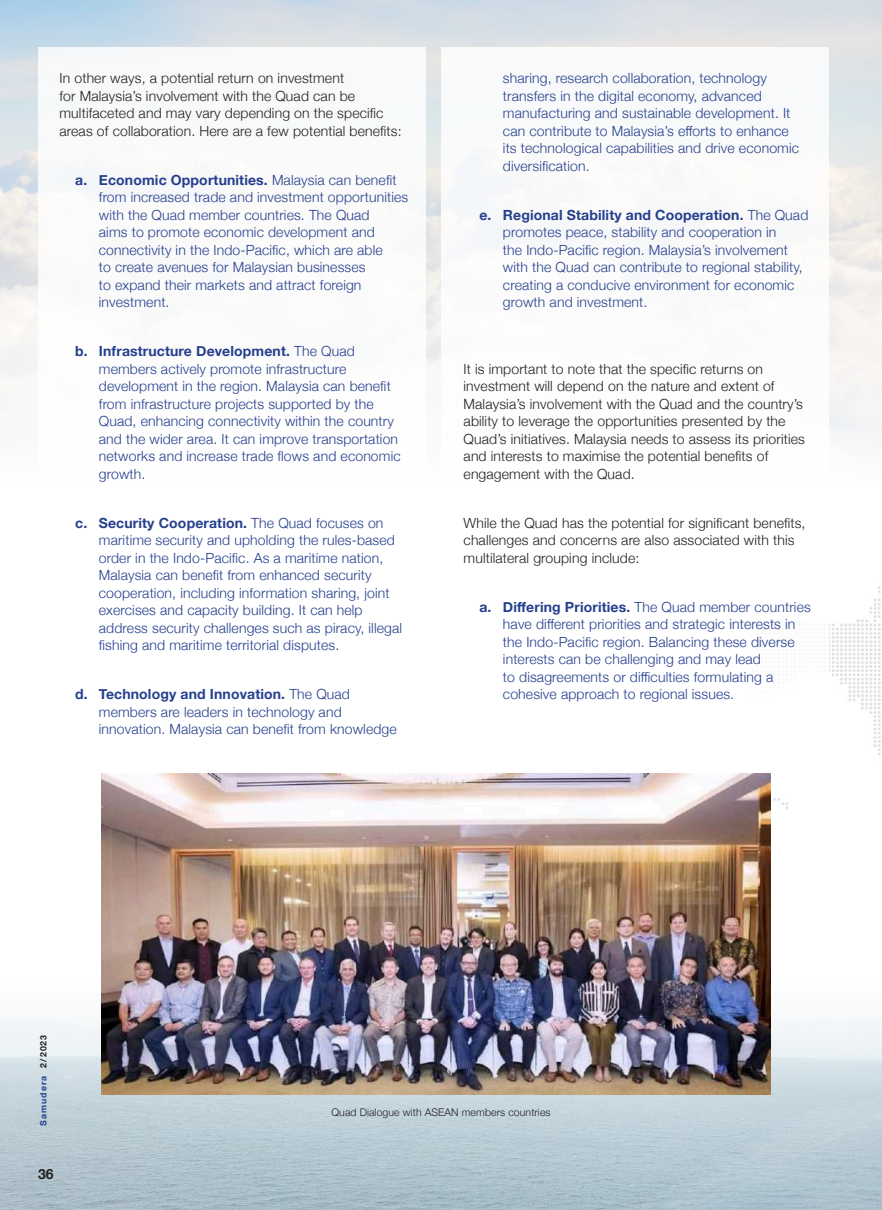
<style>
.page{position:relative;width:882px;height:1210px;background:#fff}
.page>*{position:absolute;margin:0;border:0;box-sizing:border-box;transform-origin:0 0}
.t1{font:300 14px/17.5px "Helvetica Neue";letter-spacing:.01em;color:#253f8e}
.t2{font:300 14px/17.5px "Helvetica Neue";letter-spacing:.01em;color:#231f20}
.t3{font:700 14px "Helvetica Neue";color:#231f20}
.t4{font:300 10.5px "Helvetica Neue";letter-spacing:.01em;color:#231f20}
.t5{font:700 8.75px "Helvetica Neue";letter-spacing:.12em;color:#253f8e}
.s1{font-weight:700}
.s2{color:#231f20}
</style>
<div class="page">
<img style="left:0;top:982px;width:882px;height:228px">
<img style="left:733px;top:462px;width:149px;height:578px">
<div style="left:441px;top:47px;width:387px;height:680px;background:#fff"></div>
<img style="left:102px;top:774px;width:668px;height:320px">
<p class="t2" style="left:60px;top:68px;width:344px">In other ways, a potential return on investment<br>for Malaysia’s involvement with the Quad can be multifaceted and may vary depending on the specific areas of collaboration. Here are a few potential benefits:</p>
<p class="t1" style="left:99px;top:170px;width:311px;text-indent:-24px"><span class="s1">a. Economic Opportunities.</span> Malaysia can benefit from increased trade and investment opportunities with the Quad member countries. The Quad<br>aims to promote economic development and connectivity in the Indo-Pacific, which are able<br>to create avenues for Malaysian businesses<br>to expand their markets and attract foreign investment.</p>
<p class="t1" style="left:99px;top:341px;width:303px;text-indent:-24px"><span class="s1">b. Infrastructure Development.</span> The Quad members actively promote infrastructure development in the region. Malaysia can benefit from infrastructure projects supported by the Quad, enhancing connectivity within the country and the wider area. It can improve transportation networks and increase trade flows and economic growth.</p>
<p class="t1" style="left:99px;top:513px;width:305px;text-indent:-24px"><span class="s1">c. Security Cooperation.</span> The Quad focuses on maritime security and upholding the rules-based order in the Indo-Pacific. As a maritime nation, Malaysia can benefit from enhanced security cooperation, including information sharing, joint exercises and capacity building. It can help address security challenges such as piracy, illegal fishing and maritime territorial disputes.</p>
<p class="t1" style="left:99px;top:684px;width:299px;text-indent:-24px"><span class="s1">d. Technology and Innovation.</span> The Quad members are leaders in technology and innovation. Malaysia can benefit from knowledge</p>
<p class="t1" style="left:503px;top:68px;width:298px">sharing, research collaboration, technology transfers in the digital economy, advanced manufacturing and sustainable development. It can contribute to Malaysia’s efforts to enhance its technological capabilities and drive economic diversification.</p>
<p class="t1" style="left:503px;top:205px;width:307px;text-indent:-24px"><span class="s1">e. Regional Stability and Cooperation.</span> The Quad promotes peace, stability and cooperation in<br>the Indo-Pacific region. Malaysia’s involvement with the Quad can contribute to regional stability, creating a conducive environment for economic growth and investment.</p>
<p class="t2" style="left:464px;top:359px;width:343px">It is important to note that the specific returns on investment will depend on the nature and extent of Malaysia’s involvement with the Quad and the country’s ability to leverage the opportunities presented by the Quad’s initiatives. Malaysia needs to assess its priorities and interests to maximise the potential benefits of engagement with the Quad.</p>
<p class="t2" style="left:464px;top:513px;width:343px">While the Quad has the potential for significant benefits, challenges and concerns are also associated with this multilateral grouping include:</p>
<p class="t1" style="left:503px;top:597px;width:309px;text-indent:-24px"><span class="s1">a. Differing Priorities.</span> The Quad member countries have different priorities and strategic interests in the Indo-Pacific region. Balancing these diverse interests can be challenging and may lead<br>to disagreements or difficulties formulating a cohesive approach to regional issues.</p>
<p class="t5" style="left:37px;top:1125px;width:92px;rotate:-90deg">Samudera <span class="s2">2/2023</span></p>
<p class="t4" style="left:331px;top:1103px;width:221px">Quad Dialogue with ASEAN members countries</p>
<p class="t3" style="left:38px;top:1162px;width:17px">36</p>
</div>
